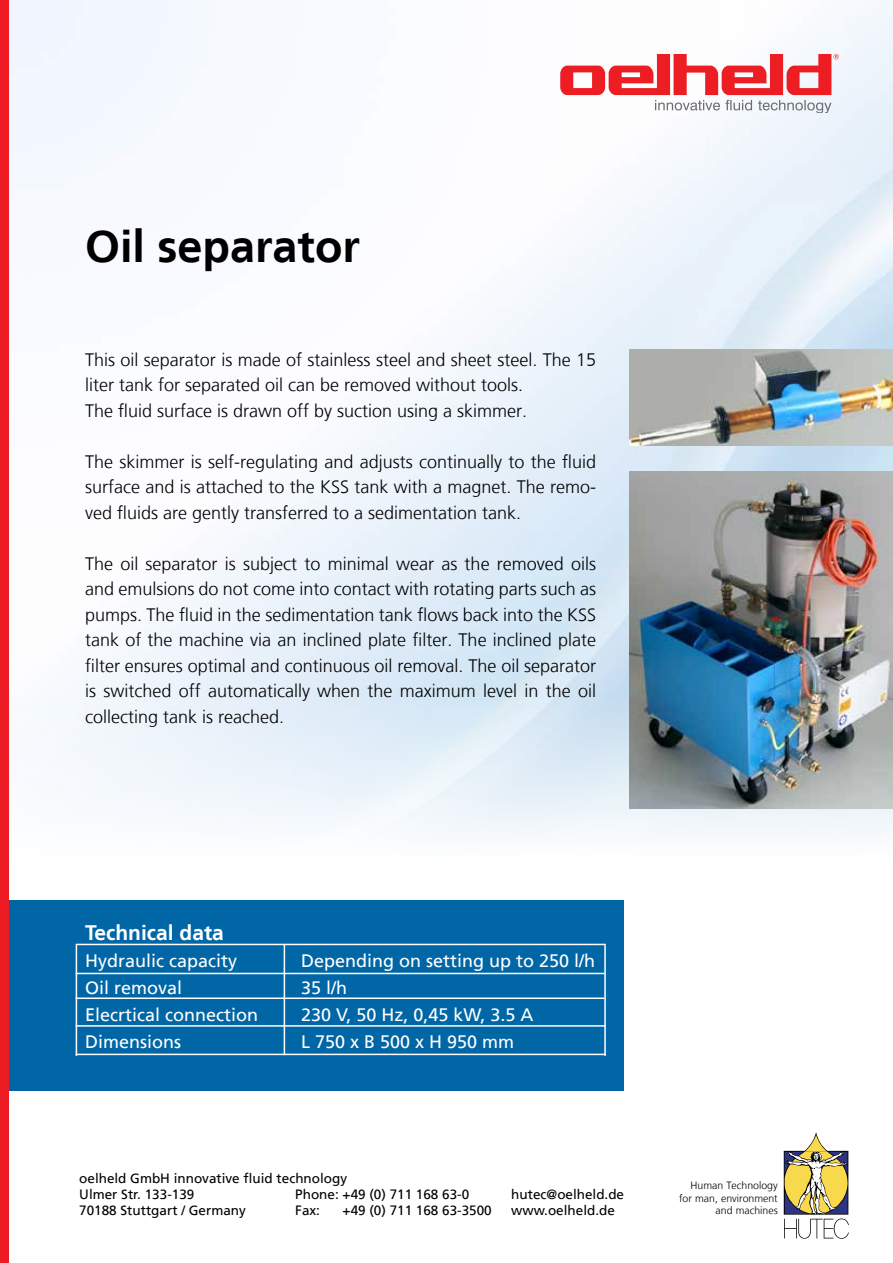
<style>
.page{position:relative;width:893px;height:1263px;background:#fff}
.page>*{position:absolute;margin:0;border:0;box-sizing:border-box;transform-origin:0 0}
.t1{font:700 45px "Frutiger LT";color:#000}
.t2{font:700 21px "Frutiger LT";color:#fff}
.t3{font:300 18px/25.5px "Frutiger LT";color:#000;text-align:justify}
.t4{font:18px "Frutiger LT";color:#fff}
.t5{font:13.5px/16.2px "Frutiger LT";color:#000}
.t6{font:300 10.5px/12.6px "Frutiger LT";color:#000;text-align:right}
</style>
<div class="page">
<div style="left:0;top:900px;width:624px;height:191px;background:#0066a6"></div>
<img style="left:629px;top:349px;width:264px;height:96px">
<svg style="left:784px;top:1132px;width:65px;height:107px"></svg>
<div style="left:0;top:0;width:9px;height:1263px;background:#ed1c24"></div>
<svg style="left:560px;top:54px;width:279px;height:58px"></svg>
<img style="left:629px;top:471px;width:264px;height:338px">
<hr style="left:76px;top:944px;width:530px;height:1px;background:#fff">
<hr style="left:76px;top:973px;width:528px;height:1px;background:#fff">
<hr style="left:76px;top:997px;width:528px;height:2px;background:#fff">
<hr style="left:76px;top:1025px;width:530px;height:2px;background:#fff">
<hr style="left:284px;top:944px;width:1px;height:111px;background:#fff">
<hr style="left:76px;top:1054px;width:530px;height:1px;background:#fff">
<hr style="left:76px;top:945px;width:1px;height:111px;background:#fff">
<hr style="left:604px;top:945px;width:2px;height:111px;background:#fff">
<h1 class="t1" style="left:85px;top:220px;width:277px">Oil separator</h1>
<p class="t3" style="left:85px;top:347px;width:513px;text-align:left">This oil separator is made of stainless steel and sheet steel. The 15 liter tank for separated oil can be removed without tools.<br>The fluid surface is drawn off by suction using a skimmer.</p>
<p class="t3" style="left:85px;top:449px;width:513px">The skimmer is self-regulating and adjusts continually to the fluid surface and is attached to the KSS tank with a magnet. The remo&shy;ved fluids are gently transferred to a sedimentation tank.</p>
<p class="t3" style="left:85px;top:551px;width:513px">The oil separator is subject to minimal wear as the removed oils and emulsions do not come into contact with rotating parts such as pumps. The fluid in the sedimentation tank flows back into the KSS tank of the machine via an inclined plate filter. The inclined plate filter ensures optimal and continuous oil removal. The oil separator is switched off automatically when the maximum level in the oil collecting tank is reached.</p>
<p class="t2" style="left:85px;top:920px;width:140px">Technical data</p>
<p class="t4" style="left:85px;top:950px;width:154px">Hydraulic capacity</p>
<p class="t4" style="left:301px;top:950px;width:296px">Depending on setting up to 250 l/h</p>
<p class="t4" style="left:85px;top:977px;width:99px">Oil removal</p>
<p class="t4" style="left:301px;top:977px;width:48px">35 l/h</p>
<p class="t4" style="left:85px;top:1004px;width:175px">Elecrtical connection</p>
<p class="t4" style="left:301px;top:1004px;width:234px">230 V, 50 Hz, 0,45 kW, 3.5 A</p>
<p class="t4" style="left:85px;top:1031px;width:98px">Dimensions</p>
<p class="t4" style="left:301px;top:1031px;width:215px">L 750 x B 500 x H 950 mm</p>
<p class="t5" style="left:79px;top:1170px;width:269px">oelheld GmbH innovative fluid technology<br>Ulmer Str. 133-139</p>
<p class="t5" style="left:295px;top:1186px;width:175px">Phone: +49 (0) 711 168 63-0</p>
<p class="t5" style="left:511px;top:1186px;width:114px">hutec@oelheld.de</p>
<p class="t5" style="left:79px;top:1202px;width:168px">70188 Stuttgart / Germany</p>
<p class="t5" style="left:295px;top:1202px;width:26px">Fax:</p>
<p class="t5" style="left:343px;top:1202px;width:151px">+49 (0) 711 168 63-3500</p>
<p class="t5" style="left:511px;top:1202px;width:105px">www.oelheld.de</p>
<p class="t6" style="left:679px;top:1179px;width:100px">Human Technology for man, environment and machines</p>
</div>
